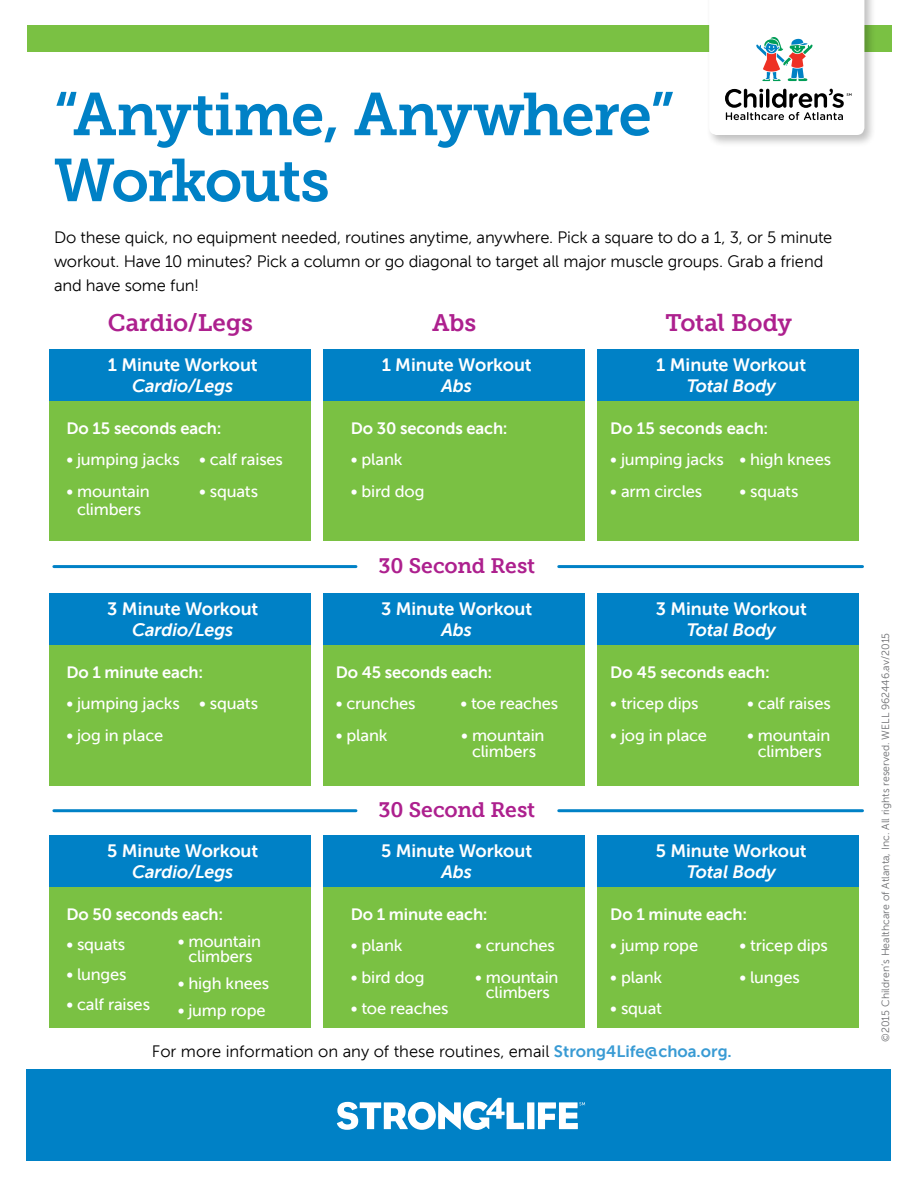
<style>
.page{position:relative;width:918px;height:1188px;background:#fff}
.page>*{position:absolute;margin:0;border:0;box-sizing:border-box;transform-origin:0 0}
.t1{font:60px/66px "Museo Slab 700";letter-spacing:-.03em;color:#0081c6}
.t2{font:24px "Museo Slab 700";letter-spacing:-.005em;color:#ad208e}
.t3{font:21px "Museo Slab 700";letter-spacing:-.005em;color:#ad208e}
.t4{font:18px "Museo Sans 700";letter-spacing:-.01em;color:#fff}
.t5{font:italic 18px "Museo Sans 700";letter-spacing:-.005em;color:#fff}
.t6{font:16.5px/15px "Museo Sans 500";letter-spacing:-.01em;color:#fff;text-align:center}
.t7{font:16.5px/24px "Museo Sans 300";letter-spacing:-.01em;color:#000}
.t8{font:16.5px "Museo Sans 700";letter-spacing:-.01em;color:#fff}
.t9{font:10.5px "Museo Sans 300";color:#6d6e71}
.s1{font-family:"Museo Sans 700";color:#399bd4}
</style>
<div class="page">
<div style="left:28px;top:25px;width:864px;height:27px;background:#7ac143"></div>
<div style="left:706px;top:0;width:171px;height:148px;background:#000;opacity:.25"></div>
<svg style="left:709px;top:0;width:155px;height:135px"></svg>
<div style="left:27px;top:1069px;width:864px;height:92px;background:#0081c6"></div>
<div style="left:527px;top:1102px;width:7px;height:27px;background:#fff"></div>
<svg style="left:337px;top:1098px;width:187px;height:32px"></svg>
<svg style="left:538px;top:1102px;width:47px;height:27px"></svg>
<div style="left:49px;top:398px;width:261px;height:144px;background:#7ac143"></div>
<div style="left:49px;top:642px;width:261px;height:144px;background:#7ac143"></div>
<div style="left:49px;top:884px;width:261px;height:144px;background:#7ac143"></div>
<div style="left:323px;top:398px;width:261px;height:144px;background:#7ac143"></div>
<div style="left:323px;top:642px;width:261px;height:144px;background:#7ac143"></div>
<div style="left:323px;top:884px;width:261px;height:144px;background:#7ac143"></div>
<div style="left:597px;top:398px;width:262px;height:144px;background:#7ac143"></div>
<div style="left:597px;top:642px;width:262px;height:144px;background:#7ac143"></div>
<div style="left:597px;top:884px;width:262px;height:144px;background:#7ac143"></div>
<div style="left:49px;top:349px;width:261px;height:52px;background:#0081c6"></div>
<div style="left:49px;top:593px;width:261px;height:52px;background:#0081c6"></div>
<div style="left:49px;top:835px;width:261px;height:52px;background:#0081c6"></div>
<div style="left:323px;top:349px;width:261px;height:52px;background:#0081c6"></div>
<div style="left:323px;top:593px;width:261px;height:52px;background:#0081c6"></div>
<div style="left:323px;top:835px;width:261px;height:52px;background:#0081c6"></div>
<div style="left:597px;top:349px;width:262px;height:52px;background:#0081c6"></div>
<div style="left:597px;top:593px;width:262px;height:52px;background:#0081c6"></div>
<div style="left:597px;top:835px;width:262px;height:52px;background:#0081c6"></div>
<hr style="left:54px;top:565px;width:302px;height:3px;background:#0081c6">
<hr style="left:54px;top:809px;width:302px;height:3px;background:#0081c6">
<hr style="left:559px;top:565px;width:304px;height:3px;background:#0081c6">
<hr style="left:559px;top:809px;width:304px;height:3px;background:#0081c6">
<h1 class="t1" style="left:54px;top:82px;width:622px">“Anytime, Anywhere”<br>Workouts</h1>
<p class="t7" style="left:54px;top:226px;width:780px">Do these quick, no equipment needed, routines anytime, anywhere. Pick a square to do a 1, 3, or 5 minute workout. Have 10 minutes? Pick a column or go diagonal to target all major muscle groups. Grab a friend and have some fun!</p>
<h2 class="t2" style="left:108px;top:309px;width:147px">Cardio/Legs</h2>
<p class="t4" style="left:108px;top:355px;width:151px">1 Minute Workout</p>
<p class="t5" style="left:132px;top:376px;width:103px">Cardio/Legs</p>
<p class="t8" style="left:66px;top:419px;width:157px">Do 15 seconds each:</p>
<p class="t6" style="left:66px;top:452px;width:115px">• jumping jacks</p>
<p class="t6" style="left:66px;top:482px;width:85px;line-height:18px">• mountain climbers</p>
<p class="t6" style="left:199px;top:452px;width:85px">• calf raises</p>
<p class="t6" style="left:199px;top:483px;width:61px">• squats</p>
<p class="t4" style="left:107px;top:599px;width:153px">3 Minute Workout</p>
<p class="t5" style="left:132px;top:620px;width:103px">Cardio/Legs</p>
<p class="t8" style="left:66px;top:663px;width:138px">Do 1 minute each:</p>
<p class="t6" style="left:66px;top:696px;width:115px">• jumping jacks</p>
<p class="t6" style="left:66px;top:728px;width:98px">• jog in place</p>
<p class="t6" style="left:199px;top:696px;width:61px">• squats</p>
<p class="t4" style="left:107px;top:841px;width:152px">5 Minute Workout</p>
<p class="t5" style="left:132px;top:862px;width:103px">Cardio/Legs</p>
<p class="t8" style="left:66px;top:905px;width:158px">Do 50 seconds each:</p>
<p class="t6" style="left:66px;top:937px;width:61px">• squats</p>
<p class="t6" style="left:66px;top:967px;width:62px">• lunges</p>
<p class="t6" style="left:66px;top:997px;width:85px">• calf raises</p>
<p class="t6" style="left:178px;top:934px;width:85px">• mountain climbers</p>
<p class="t6" style="left:178px;top:976px;width:93px">• high knees</p>
<p class="t6" style="left:178px;top:1003px;width:89px">• jump rope</p>
<h2 class="t2" style="left:432px;top:309px;width:46px">Abs</h2>
<h2 class="t2" style="left:666px;top:309px;width:128px">Total Body</h2>
<p class="t4" style="left:382px;top:355px;width:151px">1 Minute Workout</p>
<p class="t5" style="left:441px;top:376px;width:32px">Abs</p>
<p class="t8" style="left:351px;top:419px;width:158px">Do 30 seconds each:</p>
<p class="t6" style="left:351px;top:452px;width:53px">• plank</p>
<p class="t6" style="left:351px;top:483px;width:75px">• bird dog</p>
<p class="t3" style="left:378px;top:554px;width:158px">30 Second Rest</p>
<p class="t4" style="left:381px;top:599px;width:153px">3 Minute Workout</p>
<p class="t5" style="left:441px;top:620px;width:32px">Abs</p>
<p class="t8" style="left:336px;top:663px;width:158px">Do 45 seconds each:</p>
<p class="t6" style="left:336px;top:696px;width:81px">• crunches</p>
<p class="t6" style="left:460px;top:696px;width:99px">• toe reaches</p>
<p class="t6" style="left:336px;top:728px;width:53px">• plank</p>
<p class="t6" style="left:461px;top:727px;width:85px;line-height:16.5px">• mountain climbers</p>
<p class="t3" style="left:378px;top:798px;width:158px">30 Second Rest</p>
<p class="t4" style="left:381px;top:841px;width:152px">5 Minute Workout</p>
<p class="t5" style="left:441px;top:862px;width:32px">Abs</p>
<p class="t8" style="left:351px;top:905px;width:138px">Do 1 minute each:</p>
<p class="t6" style="left:351px;top:938px;width:53px">• plank</p>
<p class="t6" style="left:475px;top:938px;width:81px">• crunches</p>
<p class="t6" style="left:351px;top:970px;width:75px">• bird dog</p>
<p class="t6" style="left:351px;top:1001px;width:99px">• toe reaches</p>
<p class="t6" style="left:475px;top:970px;width:85px">• mountain climbers</p>
<p class="t4" style="left:656px;top:355px;width:151px">1 Minute Workout</p>
<p class="t5" style="left:687px;top:376px;width:91px">Total Body</p>
<p class="t8" style="left:610px;top:419px;width:160px">Do 15 seconds each:</p>
<p class="t6" style="left:610px;top:452px;width:115px">• jumping jacks</p>
<p class="t6" style="left:610px;top:483px;width:93px">• arm circles</p>
<p class="t6" style="left:739px;top:452px;width:93px">• high knees</p>
<p class="t6" style="left:739px;top:483px;width:61px">• squats</p>
<p class="t4" style="left:656px;top:599px;width:153px">3 Minute Workout</p>
<p class="t5" style="left:687px;top:620px;width:91px">Total Body</p>
<p class="t8" style="left:610px;top:663px;width:161px">Do 45 seconds each:</p>
<p class="t6" style="left:610px;top:696px;width:90px">• tricep dips</p>
<p class="t6" style="left:610px;top:728px;width:98px">• jog in place</p>
<p class="t6" style="left:747px;top:696px;width:85px">• calf raises</p>
<p class="t6" style="left:747px;top:727px;width:85px;line-height:16.5px">• mountain climbers</p>
<p class="t4" style="left:656px;top:841px;width:152px">5 Minute Workout</p>
<p class="t5" style="left:687px;top:862px;width:91px">Total Body</p>
<p class="t8" style="left:610px;top:905px;width:138px">Do 1 minute each:</p>
<p class="t6" style="left:610px;top:938px;width:89px">• jump rope</p>
<p class="t6" style="left:610px;top:970px;width:53px">• plank</p>
<p class="t6" style="left:610px;top:1001px;width:53px">• squat</p>
<p class="t6" style="left:739px;top:938px;width:90px">• tricep dips</p>
<p class="t6" style="left:739px;top:970px;width:62px">• lunges</p>
<p class="t7" style="left:152px;top:1039px;width:581px">For more information on any of these routines, email <span class="s1">Strong4Life@choa.org.</span></p>
<p class="t9" style="left:880px;top:1042px;width:411px;rotate:-90deg">©2015 Children’s Healthcare of Atlanta, Inc. All rights reserved. WELL 962446.av/2015</p>
</div>
